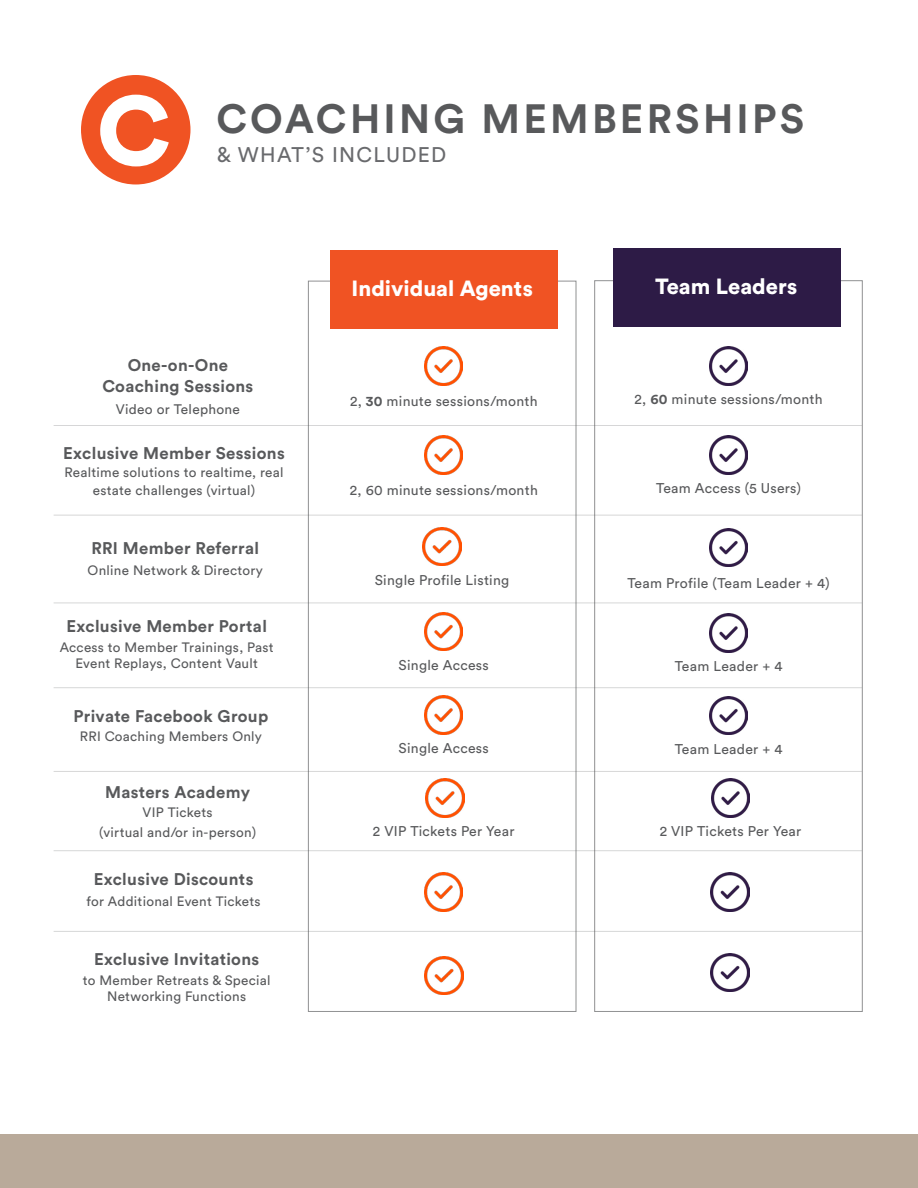
<style>
.page{position:relative;width:918px;height:1188px;background:#fff}
.page>*{position:absolute;margin:0;border:0;box-sizing:border-box;transform-origin:0 0}
.t1{font:700 40.5px "Circular Std";letter-spacing:.08em;color:#58595b}
.t2{font:900 21.75px "Circular Std";color:#fff}
.t3{font:21px "Circular Std";letter-spacing:.06em;color:#696a6d}
.t4{font:700 16.8px/21.3px "Circular Std";letter-spacing:.02em;color:#58595b;text-align:center}
.t5{font:13.95px "Circular Std";letter-spacing:.02em;color:#58595b}
.t6{font:13.65px "Circular Std";letter-spacing:.02em;color:#58595b}
.t7{font:13.5px/16.5px "Circular Std";letter-spacing:.02em;color:#58595b;text-align:center}
.s1{font-weight:700}
</style>
<div class="page">
<div style="left:330px;top:251px;width:227px;height:78px;background:#f05323"></div>
<div style="left:614px;top:248px;width:227px;height:79px;background:#2d1b46"></div>
<hr style="left:54px;top:425px;width:808px;height:1px;background:#58595b">
<hr style="left:54px;top:515px;width:808px;height:1px;background:#58595b">
<hr style="left:54px;top:603px;width:808px;height:1px;background:#58595b">
<hr style="left:54px;top:687px;width:808px;height:1px;background:#58595b">
<hr style="left:54px;top:771px;width:808px;height:1px;background:#58595b">
<hr style="left:54px;top:850px;width:808px;height:1px;background:#58595b">
<hr style="left:54px;top:931px;width:808px;height:1px;background:#58595b">
<img style="left:425px;top:347px;width:38px;height:38px">
<img style="left:709px;top:347px;width:39px;height:38px">
<img style="left:425px;top:436px;width:38px;height:38px">
<img style="left:709px;top:436px;width:39px;height:38px">
<img style="left:423px;top:527px;width:38px;height:38px">
<img style="left:709px;top:528px;width:39px;height:39px">
<img style="left:424px;top:612px;width:39px;height:39px">
<img style="left:709px;top:614px;width:39px;height:38px">
<img style="left:424px;top:696px;width:39px;height:38px">
<img style="left:709px;top:696px;width:39px;height:39px">
<img style="left:426px;top:779px;width:38px;height:38px">
<img style="left:711px;top:779px;width:39px;height:38px">
<img style="left:425px;top:873px;width:38px;height:38px">
<img style="left:711px;top:873px;width:38px;height:38px">
<img style="left:425px;top:956px;width:38px;height:38px">
<img style="left:711px;top:953px;width:38px;height:39px">
<div style="left:81px;top:75px;width:109px;height:109px;background:#f05323;border-radius:50%"></div>
<svg style="left:100px;top:95px;width:69px;height:71px"></svg>
<div style="left:0;top:1134px;width:918px;height:54px;background:#b9aa9a"></div>
<h1 class="t1" style="left:216px;top:93px;width:589px">COACHING MEMBERSHIPS</h1>
<h3 class="t3" style="left:216px;top:142px;width:231px">&amp; WHAT’S INCLUDED</h3>
<p class="t4" style="left:102px;top:354px;width:152px">One-on-One<br>Coaching Sessions</p>
<p class="t6" style="left:116px;top:400px;width:126px">Video or Telephone</p>
<p class="t4" style="left:63px;top:442px;width:223px">Exclusive Member Sessions</p>
<p class="t7" style="left:64px;top:463px;width:221px;line-height:18px">Realtime solutions to realtime, real estate challenges (virtual)</p>
<p class="t4" style="left:91px;top:537px;width:169px">RRI Member Referral</p>
<p class="t7" style="left:88px;top:562px;width:177px">Online Network &amp; Directory</p>
<p class="t4" style="left:66px;top:615px;width:202px">Exclusive Member Portal</p>
<p class="t7" style="left:60px;top:639px;width:215px">Access to Member Trainings, Past<br>Event Replays, Content Vault</p>
<p class="t4" style="left:73px;top:705px;width:196px">Private Facebook Group</p>
<p class="t7" style="left:80px;top:728px;width:184px">RRI Coaching Members Only</p>
<p class="t4" style="left:105px;top:781px;width:147px">Masters Academy</p>
<p class="t7" style="left:99px;top:803px;width:158px;line-height:19.5px">VIP Tickets<br>(virtual and/or in-person)</p>
<p class="t4" style="left:94px;top:868px;width:161px">Exclusive Discounts</p>
<p class="t7" style="left:86px;top:893px;width:176px">for Additional Event Tickets</p>
<p class="t4" style="left:94px;top:949px;width:167px">Exclusive Invitations</p>
<p class="t7" style="left:83px;top:972px;width:189px">to Member Retreats &amp; Special<br>Networking Functions</p>
<h2 class="t2" style="left:352px;top:274px;width:183px">Individual Agents</h2>
<h2 class="t2" style="left:655px;top:272px;width:144px">Team Leaders</h2>
<p class="t5" style="left:350px;top:393px;width:189px">2, <span class="s1">30</span> minute sessions/month</p>
<p class="t5" style="left:634px;top:391px;width:190px">2, <span class="s1">60</span> minute sessions/month</p>
<p class="t5" style="left:350px;top:482px;width:190px">2, 60 minute sessions/month</p>
<p class="t5" style="left:656px;top:480px;width:147px">Team Access (5 Users)</p>
<p class="t5" style="left:375px;top:571px;width:136px">Single Profile Listing</p>
<p class="t5" style="left:627px;top:574px;width:204px">Team Profile (Team Leader + 4)</p>
<p class="t5" style="left:399px;top:657px;width:92px">Single Access</p>
<p class="t5" style="left:675px;top:658px;width:109px">Team Leader + 4</p>
<p class="t5" style="left:399px;top:740px;width:92px">Single Access</p>
<p class="t5" style="left:675px;top:741px;width:109px">Team Leader + 4</p>
<p class="t5" style="left:373px;top:823px;width:143px">2 VIP Tickets Per Year</p>
<p class="t5" style="left:660px;top:823px;width:143px">2 VIP Tickets Per Year</p>
</div>
